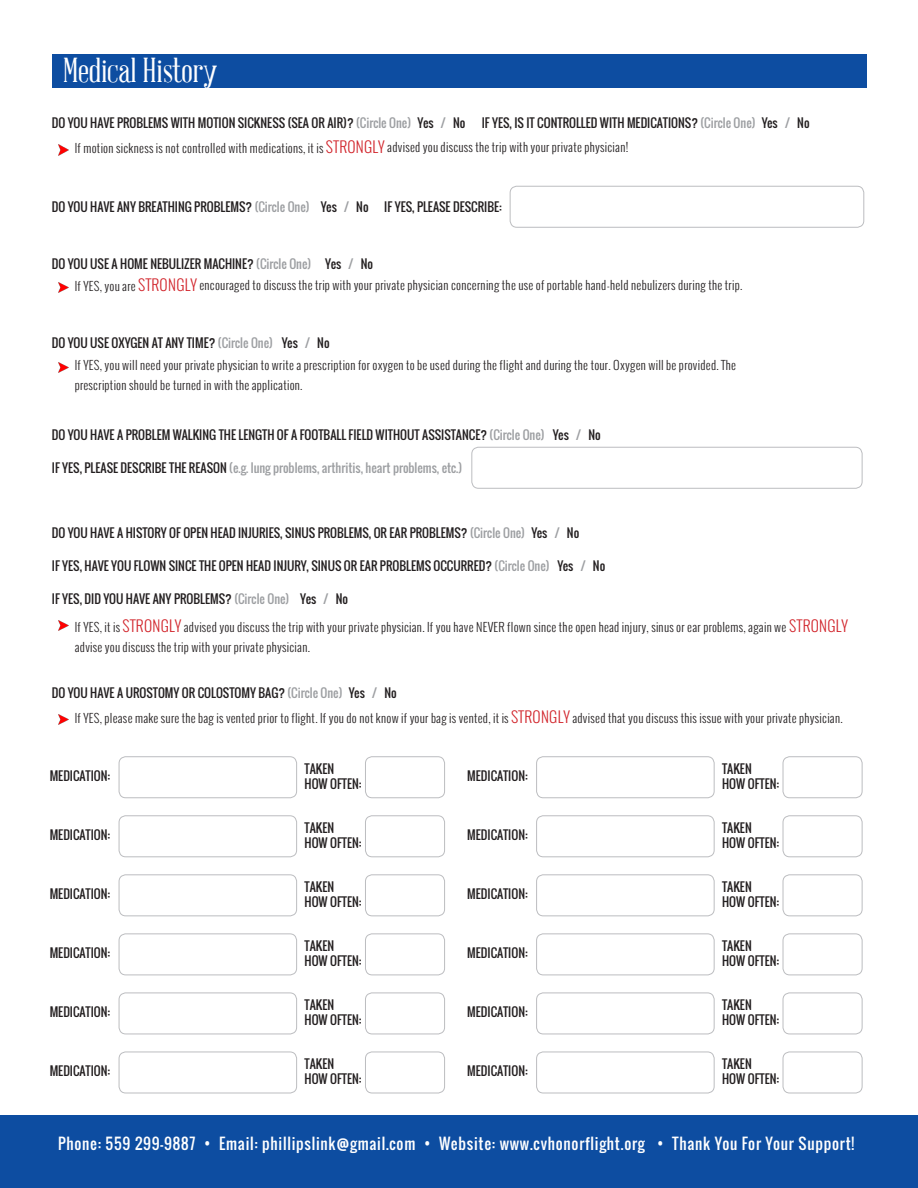
<style>
.page{position:relative;width:918px;height:1188px;background:#fff}
.page>*{position:absolute;margin:0;border:0;box-sizing:border-box;transform-origin:0 0}
.t1{font:33.75px "Abraham Lincoln";color:#fff}
.t2{font:15px "Oswald";letter-spacing:.05em;color:#fff}
.t3{font:12px "Oswald";color:#231f20}
.t4{font:300 12px/19.5px "Oswald";letter-spacing:.02em;color:#231f20}
.t5{font:12px "Oswald";color:#9d9fa2}
.s1{color:#9d9fa2}
.s2{font-size:15px;color:#d1232a}
.s3{color:#231f20}
</style>
<div class="page">
<div style="left:0;top:1116px;width:918px;height:72px;background:#0d4da1"></div>
<div style="left:52px;top:54px;width:814px;height:33px;background:#0d4da1"></div>
<div style="left:510px;top:186px;width:354px;height:42px;border:1px solid #bcbdc0;border-radius:7px"></div>
<div style="left:471px;top:447px;width:391px;height:42px;border:1px solid #bcbdc0;border-radius:7px"></div>
<svg style="left:58px;top:145px;width:10px;height:10px"></svg>
<svg style="left:58px;top:283px;width:10px;height:10px"></svg>
<svg style="left:58px;top:362px;width:10px;height:10px"></svg>
<svg style="left:58px;top:621px;width:10px;height:10px"></svg>
<svg style="left:58px;top:715px;width:10px;height:10px"></svg>
<div style="left:119px;top:756px;width:178px;height:42px;border:1px solid #bcbdc0;border-radius:7px"></div>
<div style="left:365px;top:756px;width:80px;height:42px;border:1px solid #bcbdc0;border-radius:7px"></div>
<div style="left:536px;top:756px;width:179px;height:42px;border:1px solid #bcbdc0;border-radius:7px"></div>
<div style="left:783px;top:756px;width:80px;height:42px;border:1px solid #bcbdc0;border-radius:7px"></div>
<div style="left:119px;top:815px;width:178px;height:42px;border:1px solid #bcbdc0;border-radius:7px"></div>
<div style="left:365px;top:815px;width:80px;height:42px;border:1px solid #bcbdc0;border-radius:7px"></div>
<div style="left:536px;top:815px;width:179px;height:42px;border:1px solid #bcbdc0;border-radius:7px"></div>
<div style="left:783px;top:815px;width:80px;height:42px;border:1px solid #bcbdc0;border-radius:7px"></div>
<div style="left:119px;top:874px;width:178px;height:42px;border:1px solid #bcbdc0;border-radius:7px"></div>
<div style="left:365px;top:874px;width:80px;height:42px;border:1px solid #bcbdc0;border-radius:7px"></div>
<div style="left:536px;top:874px;width:179px;height:42px;border:1px solid #bcbdc0;border-radius:7px"></div>
<div style="left:783px;top:874px;width:80px;height:42px;border:1px solid #bcbdc0;border-radius:7px"></div>
<div style="left:119px;top:933px;width:178px;height:42px;border:1px solid #bcbdc0;border-radius:7px"></div>
<div style="left:365px;top:933px;width:80px;height:42px;border:1px solid #bcbdc0;border-radius:7px"></div>
<div style="left:536px;top:933px;width:179px;height:42px;border:1px solid #bcbdc0;border-radius:7px"></div>
<div style="left:783px;top:933px;width:80px;height:42px;border:1px solid #bcbdc0;border-radius:7px"></div>
<div style="left:119px;top:993px;width:178px;height:41px;border:1px solid #bcbdc0;border-radius:7px"></div>
<div style="left:365px;top:993px;width:80px;height:41px;border:1px solid #bcbdc0;border-radius:7px"></div>
<div style="left:536px;top:993px;width:179px;height:41px;border:1px solid #bcbdc0;border-radius:7px"></div>
<div style="left:783px;top:993px;width:80px;height:41px;border:1px solid #bcbdc0;border-radius:7px"></div>
<div style="left:119px;top:1052px;width:178px;height:41px;border:1px solid #bcbdc0;border-radius:7px"></div>
<div style="left:365px;top:1052px;width:80px;height:41px;border:1px solid #bcbdc0;border-radius:7px"></div>
<div style="left:536px;top:1052px;width:179px;height:41px;border:1px solid #bcbdc0;border-radius:7px"></div>
<div style="left:783px;top:1052px;width:80px;height:41px;border:1px solid #bcbdc0;border-radius:7px"></div>
<p class="t1" style="left:63px;top:53px;width:156px">Medical History</p>
<p class="t3" style="left:52px;top:114px;width:361px">DO YOU HAVE PROBLEMS WITH MOTION SICKNESS (SEA OR AIR)? <span class="s1">(Circle One)</span></p>
<p class="t3" style="left:482px;top:114px;width:275px">IF YES, IS IT CONTROLLED WITH MEDICATIONS? <span class="s1">(Circle One)</span></p>
<p class="t4" style="left:75px;top:139px;width:555px">If motion sickness is not controlled with medications, it is <span class="s2">STRONGLY</span> advised you discuss the trip with your private physician!</p>
<p class="t3" style="left:418px;top:114px;width:49px">Yes <span class="s1">/</span> No</p>
<p class="t3" style="left:762px;top:114px;width:49px">Yes <span class="s1">/</span> No</p>
<p class="t3" style="left:52px;top:198px;width:259px">DO YOU HAVE ANY BREATHING PROBLEMS? <span class="s1">(Circle One)</span></p>
<p class="t3" style="left:321px;top:198px;width:49px">Yes <span class="s1">/</span> No</p>
<p class="t3" style="left:384px;top:198px;width:119px">IF YES, PLEASE DESCRIBE:</p>
<p class="t3" style="left:52px;top:255px;width:261px">DO YOU USE A HOME NEBULIZER MACHINE? <span class="s1">(Circle One)</span></p>
<p class="t4" style="left:75px;top:275px;width:669px">If YES, you are <span class="s2">STRONGLY</span> encouraged to discuss the trip with your private physician concerning the use of portable hand-held nebulizers during the trip.</p>
<p class="t3" style="left:325px;top:255px;width:49px">Yes <span class="s1">/</span> No</p>
<p class="t3" style="left:52px;top:334px;width:223px">DO YOU USE OXYGEN AT ANY TIME? <span class="s1">(Circle One)</span></p>
<p class="t4" style="left:75px;top:355px;width:663px">If YES, you will need your private physician to write a prescription for oxygen to be used during the flight and during the tour. Oxygen will be provided. The prescription should be turned in with the application.</p>
<p class="t3" style="left:282px;top:334px;width:49px">Yes <span class="s1">/</span> No</p>
<p class="t3" style="left:52px;top:425px;width:494px">DO YOU HAVE A PROBLEM WALKING THE LENGTH OF A FOOTBALL FIELD WITHOUT ASSISTANCE? <span class="s1">(Circle One)</span></p>
<p class="t5" style="left:52px;top:459px;width:412px"><span class="s3">IF YES, PLEASE DESCRIBE THE REASON</span> (e.g. lung problems, arthritis, heart problems, etc.)</p>
<p class="t3" style="left:553px;top:425px;width:49px">Yes <span class="s1">/</span> No</p>
<p class="t3" style="left:52px;top:524px;width:475px">DO YOU HAVE A HISTORY OF OPEN HEAD INJURIES, SINUS PROBLEMS, OR EAR PROBLEMS? <span class="s1">(Circle One)</span></p>
<p class="t3" style="left:52px;top:557px;width:499px">IF YES, HAVE YOU FLOWN SINCE THE OPEN HEAD INJURY, SINUS OR EAR PROBLEMS OCCURRED? <span class="s1">(Circle One)</span></p>
<p class="t3" style="left:52px;top:590px;width:239px">IF YES, DID YOU HAVE ANY PROBLEMS? <span class="s1">(Circle One)</span></p>
<p class="t4" style="left:75px;top:617px;width:775px">If YES, it is <span class="s2">STRONGLY</span> advised you discuss the trip with your private physician. If you have NEVER flown since the open head injury, sinus or ear problems, again we <span class="s2">STRONGLY </span>advise you discuss the trip with your private physician.</p>
<p class="t3" style="left:531px;top:524px;width:49px">Yes <span class="s1">/</span> No</p>
<p class="t3" style="left:557px;top:557px;width:49px">Yes <span class="s1">/</span> No</p>
<p class="t3" style="left:300px;top:590px;width:49px">Yes <span class="s1">/</span> No</p>
<p class="t3" style="left:52px;top:683px;width:292px">DO YOU HAVE A UROSTOMY OR COLOSTOMY BAG? <span class="s1">(Circle One)</span></p>
<p class="t4" style="left:75px;top:708px;width:770px">If YES, please make sure the bag is vented prior to flight. If you do not know if your bag is vented, it is <span class="s2">STRONGLY</span> advised that you discuss this issue with your private physician.</p>
<p class="t3" style="left:349px;top:683px;width:49px">Yes <span class="s1">/</span> No</p>
<p class="t3" style="left:50px;top:767px;width:62px">MEDICATION:</p>
<p class="t3" style="left:305px;top:760px;width:31px">TAKEN</p>
<p class="t3" style="left:305px;top:775px;width:58px">HOW OFTEN:</p>
<p class="t3" style="left:467px;top:767px;width:62px">MEDICATION:</p>
<p class="t3" style="left:722px;top:760px;width:31px">TAKEN</p>
<p class="t3" style="left:722px;top:775px;width:58px">HOW OFTEN:</p>
<p class="t3" style="left:50px;top:826px;width:62px">MEDICATION:</p>
<p class="t3" style="left:305px;top:819px;width:31px">TAKEN</p>
<p class="t3" style="left:305px;top:834px;width:58px">HOW OFTEN:</p>
<p class="t3" style="left:467px;top:826px;width:62px">MEDICATION:</p>
<p class="t3" style="left:722px;top:819px;width:31px">TAKEN</p>
<p class="t3" style="left:722px;top:834px;width:58px">HOW OFTEN:</p>
<p class="t3" style="left:50px;top:885px;width:62px">MEDICATION:</p>
<p class="t3" style="left:305px;top:878px;width:31px">TAKEN</p>
<p class="t3" style="left:305px;top:893px;width:58px">HOW OFTEN:</p>
<p class="t3" style="left:467px;top:885px;width:62px">MEDICATION:</p>
<p class="t3" style="left:722px;top:878px;width:31px">TAKEN</p>
<p class="t3" style="left:722px;top:893px;width:58px">HOW OFTEN:</p>
<p class="t3" style="left:50px;top:944px;width:62px">MEDICATION:</p>
<p class="t3" style="left:305px;top:937px;width:31px">TAKEN</p>
<p class="t3" style="left:305px;top:952px;width:58px">HOW OFTEN:</p>
<p class="t3" style="left:467px;top:944px;width:62px">MEDICATION:</p>
<p class="t3" style="left:722px;top:937px;width:31px">TAKEN</p>
<p class="t3" style="left:722px;top:952px;width:58px">HOW OFTEN:</p>
<p class="t3" style="left:50px;top:1003px;width:62px">MEDICATION:</p>
<p class="t3" style="left:305px;top:996px;width:31px">TAKEN</p>
<p class="t3" style="left:305px;top:1011px;width:58px">HOW OFTEN:</p>
<p class="t3" style="left:467px;top:1003px;width:62px">MEDICATION:</p>
<p class="t3" style="left:722px;top:996px;width:31px">TAKEN</p>
<p class="t3" style="left:722px;top:1011px;width:58px">HOW OFTEN:</p>
<p class="t3" style="left:50px;top:1062px;width:62px">MEDICATION:</p>
<p class="t3" style="left:305px;top:1055px;width:31px">TAKEN</p>
<p class="t3" style="left:305px;top:1070px;width:58px">HOW OFTEN:</p>
<p class="t3" style="left:467px;top:1062px;width:62px">MEDICATION:</p>
<p class="t3" style="left:722px;top:1055px;width:31px">TAKEN</p>
<p class="t3" style="left:722px;top:1070px;width:58px">HOW OFTEN:</p>
<p class="t2" style="left:58px;top:1132px;width:798px">Phone: 559 299-9887 • Email: phillipslink@gmail.com • Website: www.cvhonorflight.org • Thank You For Your Support!</p>
</div>
